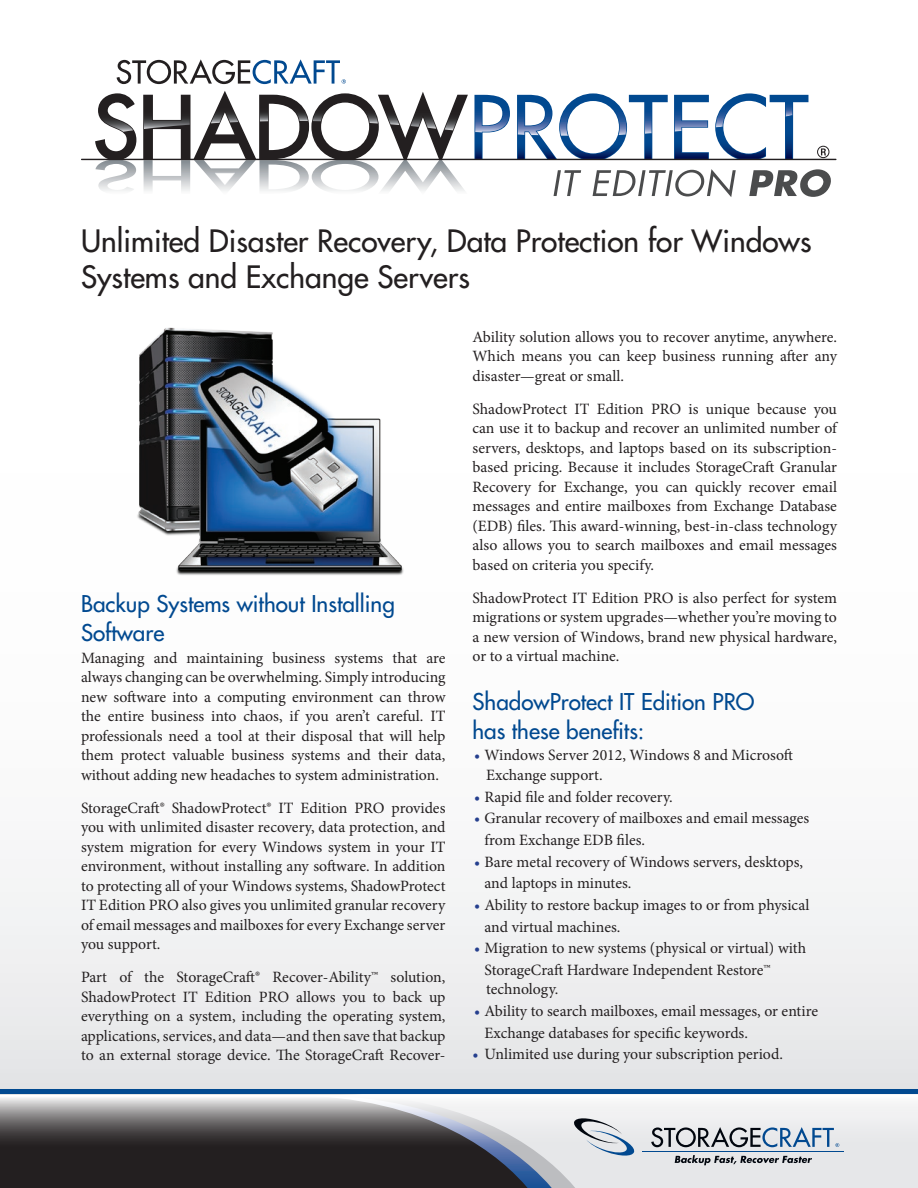
<style>
.page{position:relative;width:918px;height:1188px;background:#fff}
.page>*{position:absolute;margin:0;border:0;box-sizing:border-box;transform-origin:0 0}
.t1{font:30px/36px "Futura";color:#231f20}
.t2{font:22.5px/29.2px "Futura";color:#014990}
.t3{font:15.75px/19.5px "Minion Pro";letter-spacing:-.005em;color:#231f20;text-align:justify}
.s1{color:#253f8e}
</style>
<div class="page">
<div style="left:0;top:0;width:918px;height:1188px;background:linear-gradient(to bottom,#fff,#eeeeef)"></div>
<div style="left:0;top:1094px;width:918px;height:94px;background:#231f20"></div>
<hr style="left:0;top:1090px;width:918px;height:4px;background:#014990">
<svg style="left:484px;top:1149px;width:434px;height:39px;background:#cccfd5"></svg>
<svg style="left:0;top:1094px;width:918px;height:55px;background:#adacae"></svg>
<svg style="left:572px;top:1117px;width:64px;height:40px;background:#c5ccd3"></svg>
<svg style="left:651px;top:1127px;width:188px;height:20px;background:#a1abb6"></svg>
<svg style="left:675px;top:1155px;width:137px;height:10px"></svg>
<hr style="left:642px;top:1151px;width:201px;height:1px;background:#014990">
<img style="left:126px;top:322px;width:288px;height:272px">
<svg style="left:95px;top:93px;width:41px;height:101px"></svg>
<svg style="left:143px;top:91px;width:325px;height:105px"></svg>
<svg style="left:474px;top:95px;width:36px;height:64px"></svg>
<svg style="left:517px;top:93px;width:151px;height:66px"></svg>
<svg style="left:674px;top:95px;width:35px;height:64px"></svg>
<svg style="left:715px;top:93px;width:93px;height:66px"></svg>
<hr style="left:81px;top:159px;width:756px;height:1px;background:#231f20">
<svg style="left:117px;top:59px;width:229px;height:25px"></svg>
<svg style="left:817px;top:146px;width:12px;height:12px"></svg>
<svg style="left:554px;top:170px;width:27px;height:26px"></svg>
<svg style="left:593px;top:169px;width:143px;height:28px"></svg>
<svg style="left:749px;top:169px;width:83px;height:28px"></svg>
<h1 class="t1" style="left:81px;top:223px;width:732px">Unlimited Disaster Recovery, Data Protection for Windows<br>Systems and Exchange Servers</h1>
<h2 class="t2" style="left:81px;top:589px;width:315px">Backup Systems without Installing<br>Software</h2>
<p class="t3" style="left:81px;top:648px;width:366px">Managing and maintaining business systems that are always changing can be overwhelming. Simply introducing new software into a computing environment can throw the entire business into chaos, if you aren’t careful. IT professionals need a tool at their disposal that will help them protect valuable business systems and their data, without adding new headaches to system administration.</p>
<p class="t3" style="left:81px;top:798px;width:366px">StorageCraft® ShadowProtect® IT Edition PRO provides you with unlimited disaster recovery, data protection, and system migration for every Windows system in your IT environment, without installing any software. In addition to protecting all of your Windows systems, ShadowProtect IT Edition PRO also gives you unlimited granular recovery of email messages and mailboxes for every Exchange server you support.</p>
<p class="t3" style="left:81px;top:967px;width:366px">Part of the StorageCraft® Recover-Ability™ solution, ShadowProtect IT Edition PRO allows you to back up everything on a system, including the operating system, applications, services, and data—and then save that backup to an external storage device. The StorageCraft Recover-</p>
<p class="t3" style="left:472px;top:327px;width:366px">Ability solution allows you to recover anytime, anywhere.<br>Which means you can keep business running after any disaster—great or small.</p>
<p class="t3" style="left:472px;top:399px;width:366px">ShadowProtect IT Edition PRO is unique because you can use it to backup and recover an unlimited number of servers, desktops, and laptops based on its subscription&shy;based pricing. Because it includes StorageCraft Granular Recovery for Exchange, you can quickly recover email messages and entire mailboxes from Exchange Database (EDB) files. This award-winning, best-in-class technology also allows you to search mailboxes and email messages based on criteria you specify.</p>
<p class="t3" style="left:472px;top:588px;width:366px">ShadowProtect IT Edition PRO is also perfect for system migrations or system upgrades—whether you’re moving to a new version of Windows, brand new physical hardware, or to a virtual machine.</p>
<h2 class="t2" style="left:472px;top:687px;width:284px">ShadowProtect IT Edition PRO has these benefits:</h2>
<p class="t3" style="left:486px;top:746px;width:309px;text-indent:-12px"><span class="s1">•</span> Windows Server 2012, Windows 8 and Microsoft<br>Exchange support.</p>
<p class="t3" style="left:474px;top:787px;width:200px"><span class="s1">•</span> Rapid file and folder recovery.</p>
<p class="t3" style="left:485px;top:808px;width:326px;line-height:21.6px;text-indent:-11px"><span class="s1">•</span> Granular recovery of mailboxes and email messages from Exchange EDB files.</p>
<p class="t3" style="left:485px;top:851px;width:320px;line-height:21.6px;text-indent:-11px"><span class="s1">•</span> Bare metal recovery of Windows servers, desktops, and laptops in minutes.</p>
<p class="t3" style="left:485px;top:894px;width:326px;line-height:21.6px;text-indent:-11px"><span class="s1">•</span> Ability to restore backup images to or from physical and virtual machines.</p>
<p class="t3" style="left:485px;top:937px;width:323px;line-height:21.6px;text-indent:-11px"><span class="s1">•</span> Migration to new systems (physical or virtual) with<br>StorageCraft Hardware Independent Restore™</p>
<p class="t3" style="left:486px;top:980px;width:74px">technology.</p>
<p class="t3" style="left:485px;top:1000px;width:335px;line-height:21.6px;text-indent:-11px"><span class="s1">•</span> Ability to search mailboxes, email messages, or entire<br>Exchange databases for specific keywords.</p>
<p class="t3" style="left:473px;top:1045px;width:312px"><span class="s1">•</span> Unlimited use during your subscription period.</p>
</div>
